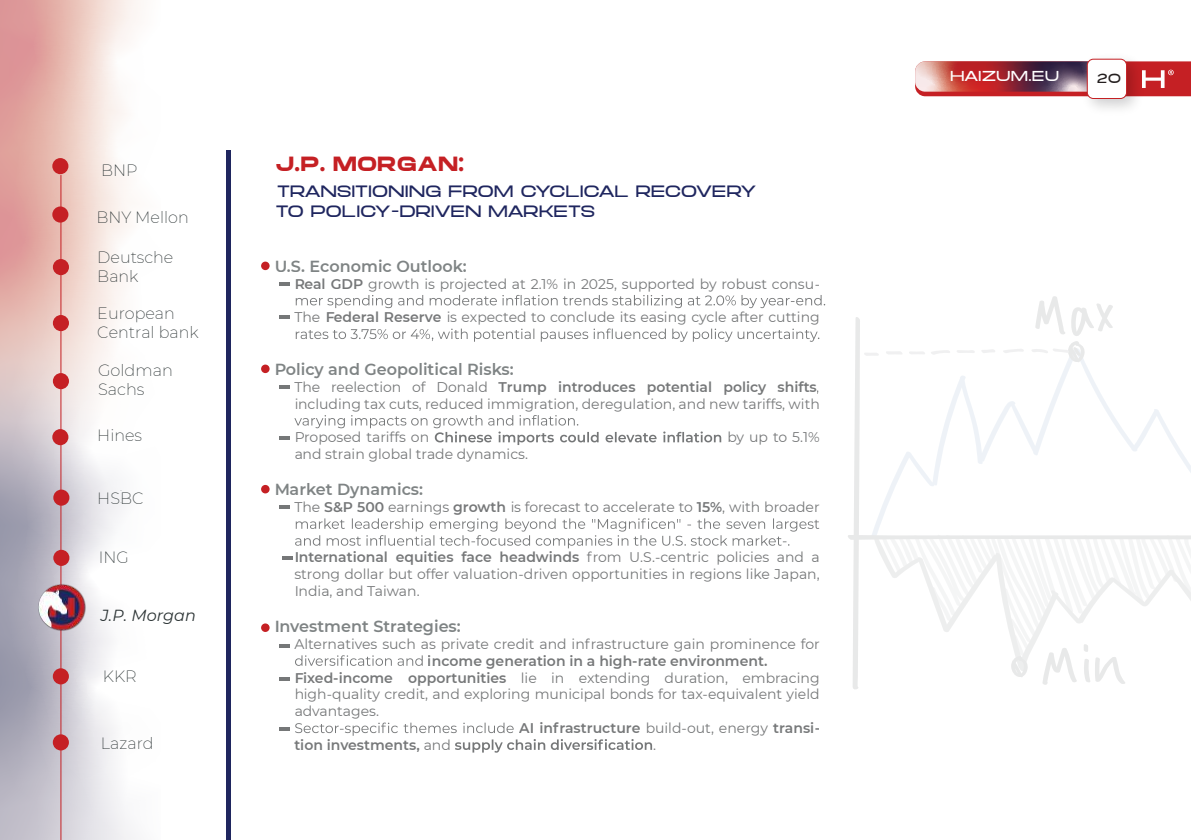
<style>
.page{position:relative;width:1191px;height:840px;background:#fff}
.page>*{position:absolute;margin:0;border:0;box-sizing:border-box;transform-origin:0 0}
.t1{font:700 20px "Mortend";color:#c52024}
.t2{font:600 16px "Montserrat";color:#2c3435}
.t3{font:200 16px/19.2px "Montserrat";color:#2c3435}
.t4{font:300 16px/19.6px "Mortend";letter-spacing:-.035em;color:#1f265f}
.t5{font:italic 16px "Montserrat";color:#2c3435}
.t6{font:14px/16.8px "Montserrat";color:#1d2022}
.t7{font:600 14px "Montserrat";color:#1d2022}
.t8{font:300 14px "Mortend";color:#fff}
.t9{font:300 13px "Mortend";color:#241f1f}
.s1{font-weight:600}
.s2{font-weight:400}
</style>
<div class="page">
<svg style="left:915px;top:61px;width:276px;height:35px;background:#ab444b"></svg>
<img style="left:1075px;top:58px;width:74px;height:51px">
<div style="left:1087px;top:59px;width:39px;height:39px;background:#fff;border-radius:6px"></div>
<div style="left:1086px;top:59px;width:41px;height:40px;border:1px solid #c52024;border-radius:6px"></div>
<svg style="left:296px;top:295px;width:529px;height:13px"></svg>
<svg style="left:296px;top:328px;width:523px;height:13px"></svg>
<svg style="left:295px;top:518px;width:524px;height:30px"></svg>
<svg style="left:295px;top:655px;width:128px;height:10px"></svg>
<svg style="left:848px;top:296px;width:343px;height:393px"></svg>
<div style="left:261px;top:261px;width:9px;height:9px;background:#c52024;border-radius:50%"></div>
<svg style="left:279px;top:282px;width:11px;height:3px"></svg>
<svg style="left:279px;top:315px;width:11px;height:3px"></svg>
<div style="left:261px;top:364px;width:9px;height:9px;background:#c52024;border-radius:50%"></div>
<svg style="left:279px;top:385px;width:11px;height:3px"></svg>
<svg style="left:279px;top:415px;width:442px;height:30px"></svg>
<svg style="left:261px;top:484px;width:9px;height:9px"></svg>
<svg style="left:279px;top:505px;width:11px;height:3px"></svg>
<svg style="left:282px;top:556px;width:10px;height:3px"></svg>
<div style="left:261px;top:623px;width:9px;height:8px;background:#c52024;border-radius:50%"></div>
<svg style="left:279px;top:644px;width:11px;height:2px"></svg>
<svg style="left:279px;top:677px;width:11px;height:3px"></svg>
<svg style="left:279px;top:722px;width:373px;height:30px"></svg>
<svg style="left:0;top:0;width:139px;height:839px"></svg>
<hr style="left:226px;top:150px;width:4px;height:689px;background:#1f265f">
<hr style="left:60px;top:175px;width:1px;height:664px;background:#c52024">
<div style="left:53px;top:259px;width:16px;height:16px;background:#c52024;border-radius:50%"></div>
<div style="left:53px;top:315px;width:16px;height:16px;background:#c52024;border-radius:50%"></div>
<div style="left:52px;top:429px;width:16px;height:16px;background:#c52024;border-radius:50%"></div>
<div style="left:53px;top:489px;width:16px;height:16px;background:#c52024;border-radius:50%"></div>
<div style="left:53px;top:549px;width:16px;height:16px;background:#c52024;border-radius:50%"></div>
<div style="left:53px;top:373px;width:16px;height:16px;background:#c52024;border-radius:50%"></div>
<div style="left:53px;top:668px;width:16px;height:16px;background:#c52024;border-radius:50%"></div>
<img style="left:37px;top:582px;width:49px;height:49px">
<div style="left:53px;top:734px;width:16px;height:16px;background:#c52024;border-radius:50%"></div>
<div style="left:52px;top:206px;width:16px;height:16px;background:#c52024;border-radius:50%"></div>
<div style="left:52px;top:158px;width:16px;height:16px;background:#c52024;border-radius:50%"></div>
<p class="t3" style="left:101px;top:160px;width:38px">BNP</p>
<p class="t3" style="left:96px;top:207px;width:94px">BNY Mellon</p>
<p class="t3" style="left:97px;top:247px;width:78px">Deutsche<br>Bank</p>
<p class="t3" style="left:97px;top:303px;width:103px">European<br>Central bank</p>
<p class="t3" style="left:98px;top:359px;width:76px">Goldman<br>Sachs</p>
<p class="t3" style="left:97px;top:425px;width:46px">Hines</p>
<p class="t3" style="left:97px;top:488px;width:48px">HSBC</p>
<p class="t3" style="left:99px;top:547px;width:32px">ING</p>
<p class="t5" style="left:101px;top:604px;width:96px">J.P. Morgan</p>
<p class="t3" style="left:103px;top:665px;width:35px">KKR</p>
<p class="t3" style="left:101px;top:732px;width:54px">Lazard</p>
<h1 class="t1" style="left:275px;top:149px;width:190px">J.P. MORGAN:</h1>
<p class="t4" style="left:275px;top:182px;width:483px">TRANSITIONING FROM CYCLICAL RECOVERY<br>TO POLICY-DRIVEN MARKETS</p>
<p class="t2" style="left:274px;top:254px;width:194px">U.S. Economic Outlook:</p>
<p class="t6" style="left:294px;top:274px;width:527px"><span class="s1">Real GDP</span> growth is projected at 2.1% in 2025, supported by robust consu-</p>
<p class="t6" style="left:294px;top:308px;width:527px">The <span class="s1">Federal Reserve</span> is expected to conclude its easing cycle after cutting</p>
<p class="t2" style="left:274px;top:358px;width:241px">Policy and Geopolitical Risks:</p>
<p class="t6" style="left:294px;top:378px;width:527px">The reelection of Donald <span class="s1">Trump introduces potential policy shifts</span>, including tax cuts, reduced immigration, deregulation, and new tariffs, with</p>
<p class="t6" style="left:294px;top:428px;width:136px">Proposed tariffs on</p>
<p class="t6" style="left:727px;top:428px;width:94px">by up to 5.1%</p>
<p class="t6" style="left:294px;top:445px;width:235px">and strain global trade dynamics.</p>
<p class="t2" style="left:274px;top:478px;width:150px">Market Dynamics:</p>
<p class="t6" style="left:294px;top:498px;width:527px">The <span class="s1">S&amp;P 500</span> earnings <span class="s1">growth</span> is forecast to accelerate to <span class="s1">15%</span>, with broader</p>
<p class="t6" style="left:294px;top:548px;width:527px;text-align:justify"><span class="s1">International equities face headwinds</span> from U.S.-centric policies and a strong dollar but offer valuation-driven opportunities in regions like Japan, India, and Taiwan.</p>
<p class="t2" style="left:274px;top:614px;width:188px">Investment Strategies:</p>
<p class="t6" style="left:294px;top:634px;width:527px">Alternatives such as private credit and infrastructure gain prominence for</p>
<p class="t7" style="left:428px;top:650px;width:341px">income generation in a high-rate environment.</p>
<p class="t6" style="left:294px;top:668px;width:527px"><span class="s1">Fixed-income opportunities</span> lie in extending duration, embracing</p>
<p class="t6" style="left:294px;top:685px;width:527px">high-quality credit, and exploring municipal bonds for tax-equivalent yield</p>
<p class="t6" style="left:294px;top:702px;width:86px">advantages.</p>
<p class="t7" style="left:519px;top:717px;width:302px">AI infrastructure <span class="s2">build-out, energy</span> transi-</p>
<p class="t7" style="left:294px;top:734px;width:158px">tion investments, <span class="s2">and</span></p>
<p class="t6" style="left:653px;top:735px;width:4px">.</p>
<p class="t8" style="left:950px;top:66px;width:110px">HAIZUM.EU</p>
<p class="t9" style="left:1096px;top:69px;width:26px">20</p>
</div>
